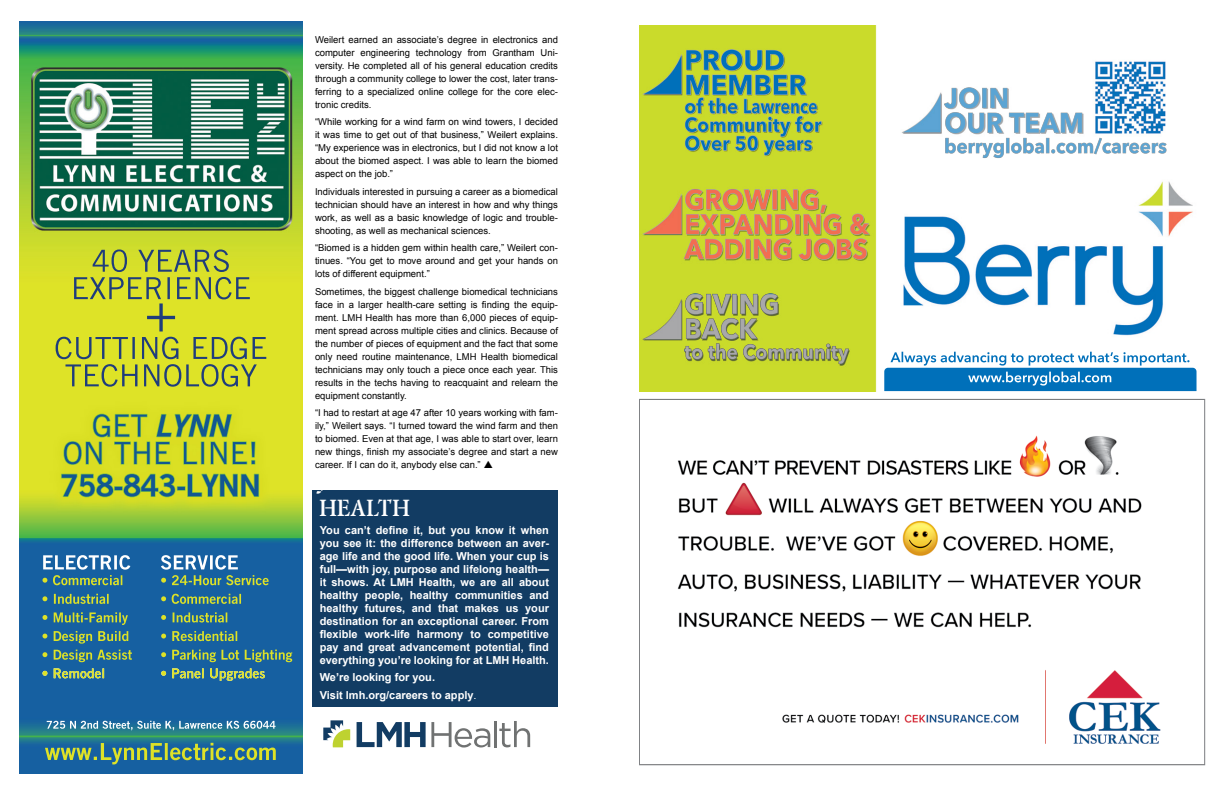
<style>
.page{position:relative;width:1224px;height:792px;background:#fff}
.page>*{position:absolute;margin:0;border:0;box-sizing:border-box;transform-origin:0 0}
.garamond-sub_title{font:500 24.2px "Garamond Ste D";letter-spacing:.04em;color:#fff;scale:.91 1}
.main_1-_justified1{font:700 11px/13px "Arial";color:#fff;text-align:justify}
.main_1-_justified1-2{font:9.5px/13px "Arial";color:#000;text-align:justify}
.s1{font-weight:400}
</style>
<div class="page">
<div style="left:312px;top:490px;width:246px;height:217px;background:#123c63"></div>
<svg style="left:323px;top:720px;width:27px;height:27px"></svg>
<svg style="left:357px;top:722px;width:133px;height:26px"></svg>
<hr style="left:494px;top:721px;width:3px;height:26px;background:#707272">
<svg style="left:499px;top:721px;width:31px;height:26px"></svg>
<img style="left:639px;top:26px;width:555px;height:365px">
<img style="left:884px;top:368px;width:313px;height:23px">
<img style="left:686px;top:49px;width:98px;height:22px">
<img style="left:687px;top:50px;width:97px;height:20px">
<img style="left:686px;top:189px;width:132px;height:21px">
<img style="left:685px;top:293px;width:93px;height:22px">
<img style="left:686px;top:294px;width:91px;height:45px">
<img style="left:946px;top:138px;width:220px;height:16px">
<img style="left:944px;top:87px;width:64px;height:47px">
<img style="left:945px;top:88px;width:131px;height:45px">
<img style="left:677px;top:435px;width:484px;height:309px">
<img style="left:20px;top:22px;width:282px;height:751px">
<img style="left:93px;top:414px;width:139px;height:24px">
<p class="main_1-_justified1-2" style="left:315px;top:33px;width:244px">Weilert earned an associate’s degree in electronics and computer engineering technology from Grantham Uni&shy;versity. He completed all of his general education credits through a community college to lower the cost, later trans&shy;ferring to a specialized online college for the core elec&shy;tronic credits.</p>
<p class="main_1-_justified1-2" style="left:315px;top:116px;width:244px">“While working for a wind farm on wind towers, I decided it was time to get out of that business,” Weilert explains. “My experience was in electronics, but I did not know a lot about the biomed aspect. I was able to learn the biomed aspect on the job.”</p>
<p class="main_1-_justified1-2" style="left:315px;top:185px;width:244px">Individuals interested in pursuing a career as a biomedical technician should have an interest in how and why things work, as well as a basic knowledge of logic and trouble&shy;shooting, as well as mechanical sciences.</p>
<p class="main_1-_justified1-2" style="left:315px;top:242px;width:244px">“Biomed is a hidden gem within health care,” Weilert con&shy;tinues. “You get to move around and get your hands on lots of different equipment.”</p>
<p class="main_1-_justified1-2" style="left:315px;top:285px;width:245px">Sometimes, the biggest challenge biomedical technicians face in a larger health-care setting is finding the equip&shy;ment. LMH Health has more than 6,000 pieces of equip&shy;ment spread across multiple cities and clinics. Because of the number of pieces of equipment and the fact that some only need routine maintenance, LMH Health biomedical technicians may only touch a piece once each year. This results in the techs having to reacquaint and relearn the equipment constantly.</p>
<p class="main_1-_justified1-2" style="left:315px;top:407px;width:244px">“I had to restart at age 47 after 10 years working with fam&shy;ily,” Weilert says. “I turned toward the wind farm and then to biomed. Even at that age, I was able to start over, learn new things, finish my associate’s degree and start a new career. If I can do it, anybody else can.”</p>
<p class="garamond-sub_title" style="left:320px;top:494px;width:100px">HEALTH</p>
<p class="main_1-_justified1" style="left:320px;top:524px;width:231px">You can’t define it, but you know it when you see it: the difference between an aver&shy;age life and the good life. When your cup is full—with joy, purpose and lifelong health— it shows. At LMH Health, we are all about healthy people, healthy communities and healthy futures, and that makes us your destination for an exceptional career. From flexible work-life harmony to competitive pay and great advancement potential, find everything you’re looking for at LMH Health.</p>
<p class="main_1-_justified1" style="left:320px;top:671px;width:117px">We’re looking for you.</p>
<p class="main_1-_justified1" style="left:320px;top:689px;width:158px">Visit lmh.org/careers to apply<span class="s1">.</span></p>
</div>
